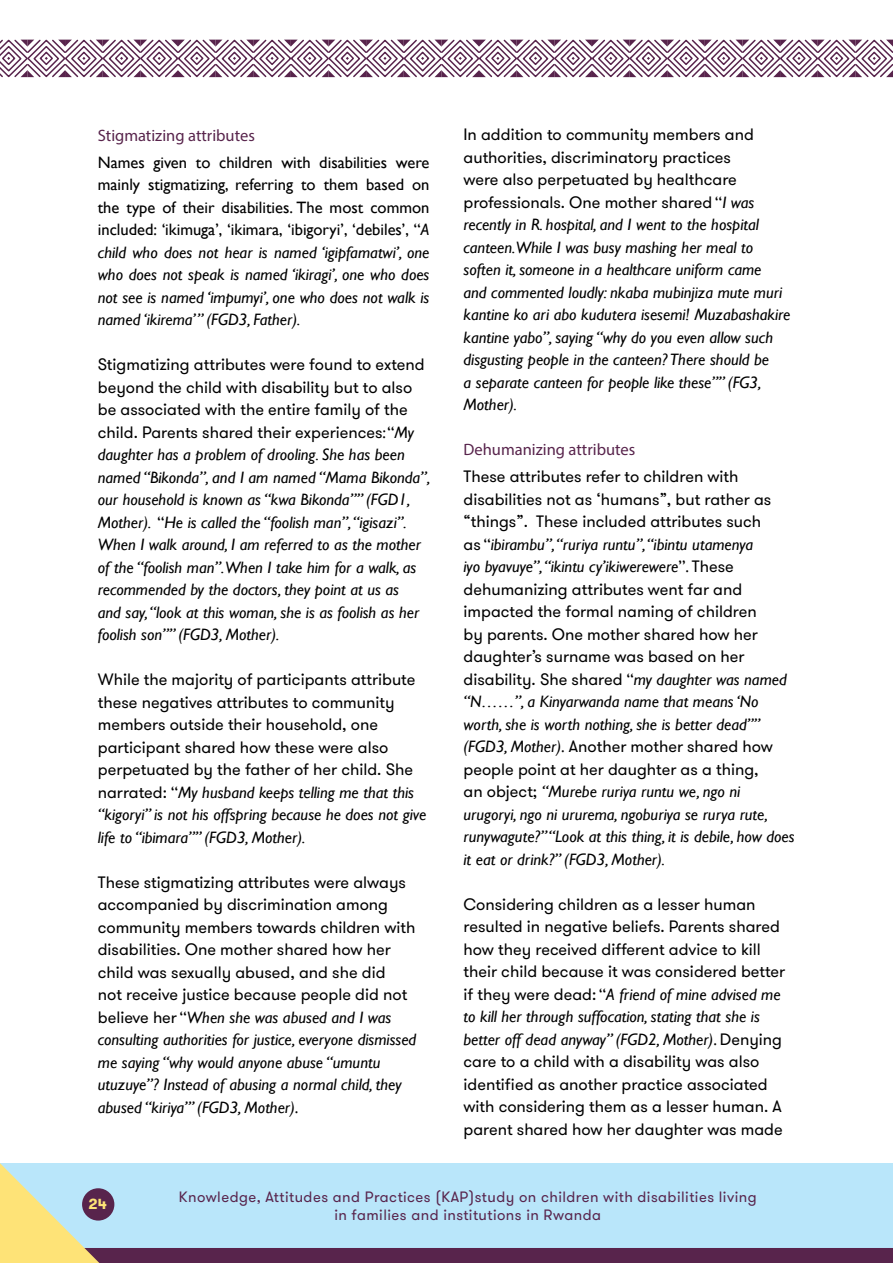
<style>
.page{position:relative;width:893px;height:1263px;background:#fff}
.page>*{position:absolute;margin:0;border:0;box-sizing:border-box;transform-origin:0 0}
.t1{font:italic 16.5px/22.5px "Gill Sans";color:#000}
.t2{font:16.5px/22.5px "GT Walsheim";color:#000}
.t3{font:16.5px/22.5px "Gill Sans";color:#000;text-align:justify}
.t4{font:16.5px "Myriad Pro";color:#58244c}
.t5{font:15px/18px "GT Walsheim";letter-spacing:.03em;color:#58244c;text-align:center}
.t6{font:700 15px "GT Walsheim";color:#fee377}
.s1{font-style:italic}
.s2{font-family:"Gill Sans"}
.s3{font-family:"Gill Sans";font-style:italic}
.s4{font-style:normal}
.s5{font-family:"GT Walsheim";font-style:normal}
</style>
<div class="page">
<svg style="left:0;top:1163px;width:893px;height:100px"></svg>
<div style="left:82px;top:1188px;width:32px;height:32px;background:#58244c;border-radius:50%"></div>
<svg style="left:0;top:39px;width:893px;height:39px"></svg>
<p class="t4" style="left:98px;top:125px;width:159px">Stigmatizing attributes</p>
<p class="t3" style="left:98px;top:151px;width:333px">Names given to children with disabilities were mainly stigmatizing, referring to them based on the type of their disabilities. The most common included: ‘ikimuga’, ‘ikimara, ‘ibigoryi’, ‘debiles’, “<span class="s1">A child who does not hear is named ‘igipfamatwi’, one who does not speak is named ‘ikiragi’, one who does not see is named ‘impumyi’, one who does not walk is named ‘ikirema’” (FGD3, Father).</span></p>
<p class="t2" style="left:98px;top:353px;width:328px">Stigmatizing attributes were found to extend beyond the child with disability but to also be associated with the entire family of the child. Parents shared their experiences<span class="s2">: “</span><span class="s3">My</span></p>
<p class="t1" style="left:98px;top:444px;width:334px">daughter has a problem of drooling. She has been named “Bikonda”, and I am named “Mama Bikonda”, our household is known as “kwa Bikonda”” (FGD1, Mother). <span class="s4">“</span>He is called the “foolish man”, “igisazi”.<br>When I walk around, I am referred to as the mother of the “foolish man”.When I take him for a walk, as recommended by the doctors, they point at us as<br>and say, “look at this woman, she is as foolish as her foolish son”” (FGD3, Mother).</p>
<p class="t2" style="left:98px;top:669px;width:319px">While the majority of participants attribute these negatives attributes to community members outside their household, one participant shared how these were also perpetuated by the father of her child. She</p>
<p class="t1" style="left:98px;top:781px;width:330px"><span class="s5">narrated:</span> <span class="s4">“</span>My husband keeps telling me that this “kigoryi” is not his offspring because he does not give life to “ibimara”” (FGD3, Mother).</p>
<p class="t2" style="left:98px;top:871px;width:319px">These stigmatizing attributes were always accompanied by discrimination among community members towards children with disabilities. One mother shared how her child was sexually abused, and she did<br>not receive justice because people did not</p>
<p class="t1" style="left:98px;top:1006px;width:320px"><span class="s5">believe her</span> <span class="s4">“</span>When she was abused and I was consulting authorities for justice, everyone dismissed me saying “why would anyone abuse “umuntu utuzuye”? Instead of abusing a normal child, they abused “kiriya”’ (FGD3, Mother)<span class="s4">.</span></p>
<p class="t2" style="left:463px;top:124px;width:292px">In addition to community members and authorities, discriminatory practices were also perpetuated by healthcare professionals. One mother shared <span class="s2">“</span><span class="s3">I was</span></p>
<p class="t1" style="left:463px;top:214px;width:328px">recently in R. hospital, and I went to the hospital canteen.While I was busy mashing her meal to soften it, someone in a healthcare uniform came<br>and commented loudly: nkaba mubinjiza mute muri kantine ko ari abo kudutera isesemi! Muzabashakire kantine yabo”, saying “why do you even allow such disgusting people in the canteen? There should be<br>a separate canteen for people like these”” (FG3, Mother).</p>
<p class="t4" style="left:463px;top:439px;width:173px">Dehumanizing attributes</p>
<p class="t2" style="left:463px;top:465px;width:309px">These attributes refer to children with disabilities not as ‘humans”, but rather as “things”. These included attributes such</p>
<p class="t1" style="left:463px;top:533px;width:291px"><span class="s5">as</span> <span class="s4">“</span>ibirambu”, “ruriya runtu”, “ibintu utamenya iyo byavuye”, “ikintu cy’ikiwerewere<span class="s4">”.</span> <span class="s5">These</span></p>
<p class="t2" style="left:463px;top:578px;width:325px">dehumanizing attributes went far and impacted the formal naming of children<br>by parents. One mother shared how her daughter’s surname was based on her disability. She shared <span class="s2">“</span><span class="s3">my daughter was named</span></p>
<p class="t1" style="left:463px;top:690px;width:298px">“N……”, a Kinyarwanda name that means ‘No worth, she is worth nothing, she is better dead””</p>
<p class="t2" style="left:463px;top:735px;width:311px"><span class="s3">(FGD3, Mother)</span><span class="s2">.</span> Another mother shared how people point at her daughter as a thing,</p>
<p class="t1" style="left:463px;top:780px;width:333px"><span class="s5">an object;</span> “Murebe ruriya runtu we, ngo ni urugoryi, ngo ni ururema, ngoburiya se rurya rute, runywagute?” “Look at this thing, it is debile, how does it eat or drink?” (FGD3, Mother).</p>
<p class="t2" style="left:463px;top:893px;width:323px">Considering children as a lesser human resulted in negative beliefs. Parents shared how they received different advice to kill their child because it was considered better</p>
<p class="t1" style="left:463px;top:983px;width:320px"><span class="s5">if they were dead:</span> <span class="s4">“</span>A friend of mine advised me to kill her through suffocation, stating that she is better off dead anyway” (FGD2, Mother)<span class="s4">.</span> <span class="s5">Denying</span></p>
<p class="t2" style="left:463px;top:1050px;width:321px">care to a child with a disability was also identified as another practice associated with considering them as a lesser human. A parent shared how her daughter was made</p>
<p class="t6" style="left:89px;top:1196px;width:20px">24</p>
<p class="t5" style="left:179px;top:1188px;width:579px">Knowledge, Attitudes and Practices (KAP)study on children with disabilities living in families and institutions in Rwanda</p>
</div>
